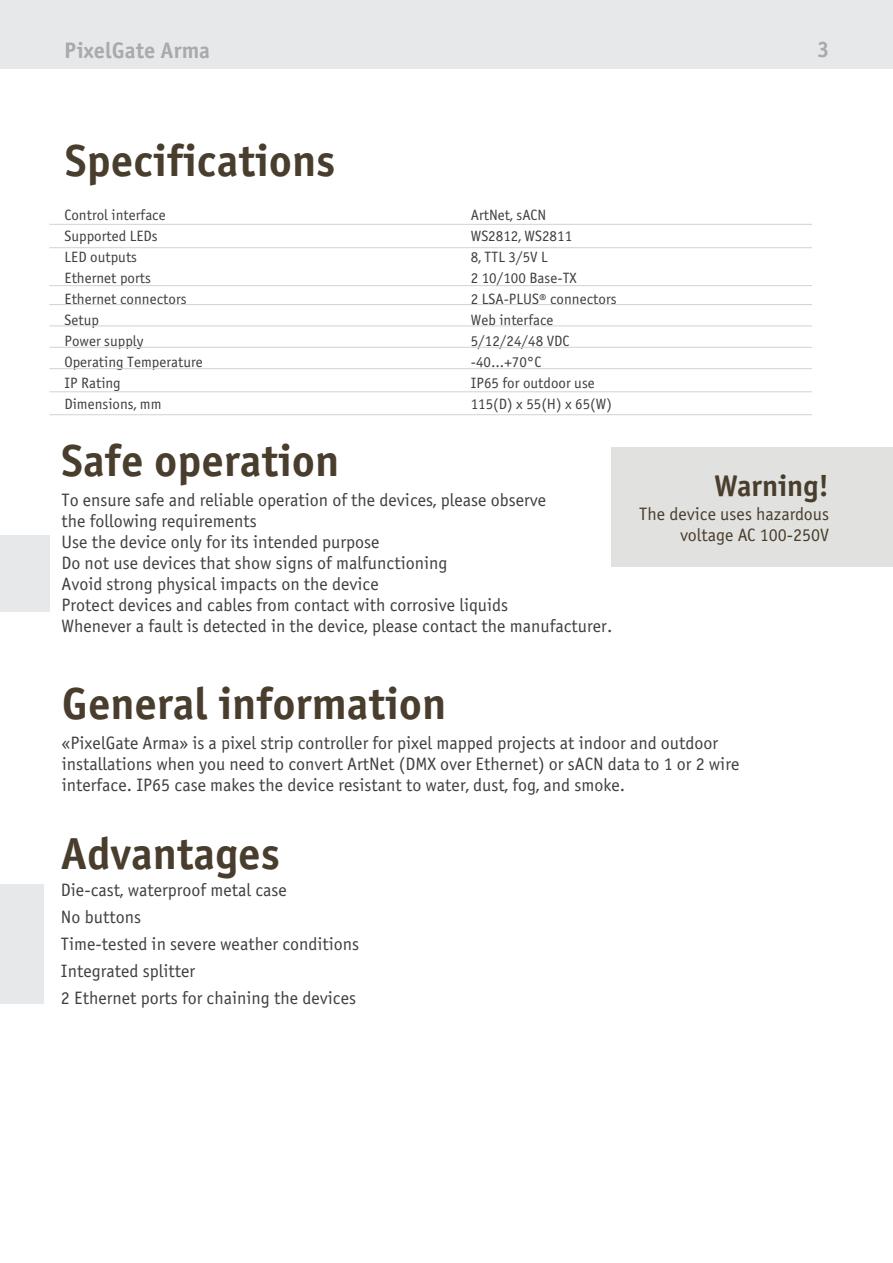
<style>
.page{position:relative;width:893px;height:1263px;background:#fff}
.page>*{position:absolute;margin:0;border:0;box-sizing:border-box;transform-origin:0 0}
.t1{font:700 45px "Officina Sans C";color:#493e2d}
.t2{font:700 30px "Officina Sans C";color:#493e2d}
.t3{font:700 22.5px "Officina Sans C";color:#a8aaad}
.t4{font:18px/21px "Officina Sans C";color:#3f3f40}
.t5{font:18px/21px "Officina Sans C";color:#493e2d;text-align:right}
.t6{font:15px/21px "Officina Sans C";color:#3f3f40}
</style>
<div class="page">
<div style="left:0;top:535px;width:49px;height:76px;background:#e7e8e9"></div>
<hr style="left:49px;top:224px;width:763px;height:1px;background:#d1d2d4">
<hr style="left:49px;top:247px;width:763px;height:1px;background:#d1d2d4">
<hr style="left:49px;top:304px;width:763px;height:1px;background:#d1d2d4">
<hr style="left:49px;top:285px;width:763px;height:1px;background:#d1d2d4">
<hr style="left:49px;top:325px;width:763px;height:1px;background:#d1d2d4">
<hr style="left:49px;top:347px;width:763px;height:1px;background:#d1d2d4">
<hr style="left:49px;top:368px;width:763px;height:1px;background:#d1d2d4">
<hr style="left:49px;top:391px;width:763px;height:1px;background:#d1d2d4">
<hr style="left:49px;top:414px;width:763px;height:1px;background:#d1d2d4">
<div style="left:0;top:884px;width:44px;height:120px;background:#e7e8e9"></div>
<div style="left:611px;top:447px;width:282px;height:119px;background:#e1e1df"></div>
<div style="left:0;top:0;width:893px;height:68px;background:#e7e8e9"></div>
<p class="t3" style="left:64px;top:38px;width:147px">PixelGate Arma</p>
<p class="t3" style="left:817px;top:37px;width:14px">3</p>
<h1 class="t1" style="left:65px;top:135px;width:272px">Specifications</h1>
<p class="t6" style="left:64px;top:205px;width:140px">Control interface<br>Supported LEDs<br>LED outputs<br>Ethernet ports<br>Ethernet connectors<br>Setup<br>Power supply<br>Operating Temperature<br>IP Rating<br>Dimensions, mm</p>
<p class="t6" style="left:471px;top:205px;width:147px">ArtNet, sACN<br>WS2812, WS2811<br>8, TTL 3/5V L<br>2 10/100 Base-TX<br>2 LSA-PLUS® connectors<br>Web interface<br>5/12/24/48 VDC -40...+70°C<br>IP65 for outdoor use<br>115(D) x 55(H) x 65(W)</p>
<h1 class="t1" style="left:61px;top:435px;width:279px">Safe operation</h1>
<p class="t4" style="left:61px;top:490px;width:552px">To ensure safe and reliable operation of the devices, please observe<br>the following requirements<br>Use the device only for its intended purpose<br>Do not use devices that show signs of malfunctioning<br>Avoid strong physical impacts on the device<br>Protect devices and cables from contact with corrosive liquids<br>Whenever a fault is detected in the device, please contact the manufacturer.</p>
<h2 class="t2" style="left:714px;top:468px;width:117px">Warning!</h2>
<p class="t5" style="left:639px;top:503px;width:191px">The device uses hazardous voltage AC 100-250V</p>
<h1 class="t1" style="left:62px;top:678px;width:386px">General information</h1>
<p class="t4" style="left:62px;top:733px;width:679px">«PixelGate Arma» is a pixel strip controller for pixel mapped projects at indoor and outdoor installations when you need to convert ArtNet (DMX over Ethernet) or sACN data to 1 or 2 wire interface. IP65 case makes the device resistant to water, dust, fog, and smoke.</p>
<h1 class="t1" style="left:61px;top:828px;width:221px">Advantages</h1>
<p class="t4" style="left:61px;top:877px;width:300px;line-height:27px">Die-cast, waterproof metal case<br>No buttons<br>Time-tested in severe weather conditions<br>Integrated splitter<br>2 Ethernet ports for chaining the devices</p>
</div>
